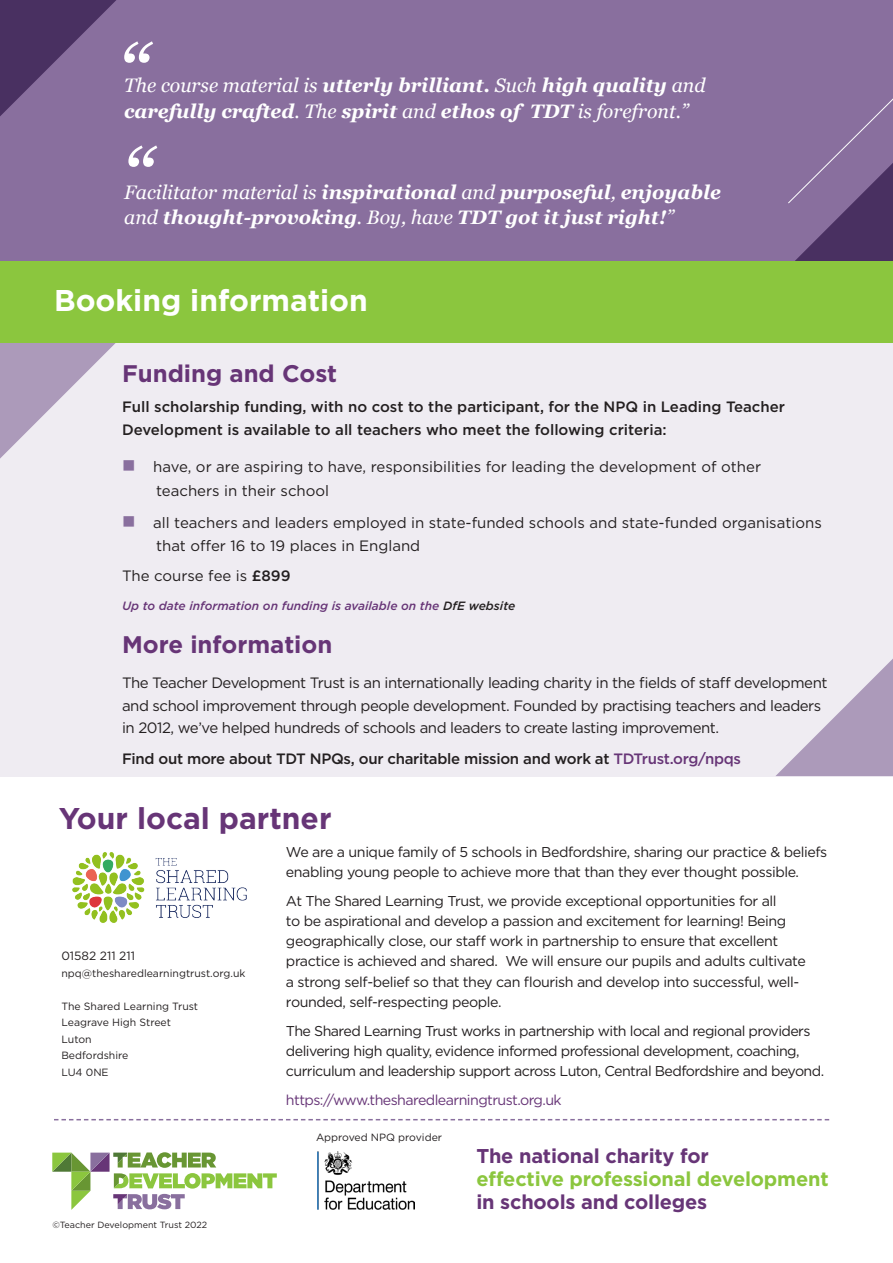
<style>
.page{position:relative;width:893px;height:1263px;background:#fff}
.page>*{position:absolute;margin:0;border:0;box-sizing:border-box;transform-origin:0 0}
.t1{font:italic 81px "Georgia";color:#fff}
.t2{font:700 30px "Gotham";color:#fff}
.t3{font:700 30px "Gotham";color:#673577}
.t4{font:700 24px "Gotham";color:#673577}
.t5{font:700 19.95px "Gotham";letter-spacing:-.01em;color:#673577}
.t6{font:700 19.95px "Gotham";letter-spacing:-.01em;color:#8bc63e}
.t7{font:italic 700 19.5px/25.5px "Georgia";color:#fff}
.Body_2{font:15px/22.5px "Gotham";letter-spacing:-.03em;color:#231f20}
.Body_2-2{font:15px/24px "Gotham";color:#231f20}
.Body_2-3{font:500 15px/22.5px "Gotham";color:#231f20}
.Body_2-4{font:500 15px "Gotham";letter-spacing:-.02em;color:#231f20}
.t8{font:14.25px/20.2px "Gotham";letter-spacing:-.03em;color:#231f20}
.t9{font:14.25px "Gotham";letter-spacing:-.04em;color:#673577}
.t10{font:italic 500 12px "Gotham";color:#673577}
.t11{font:12px "Gotham";color:#231f20}
.t12{font:10.5px "Gotham";color:#231f20}
.t13{font:9px "Gotham";color:#231f20}
.s1{font-weight:400}
.s2{color:#896f9e}
.s3{font-weight:500}
.s4{color:#231f20}
.s5{color:#673577}
</style>
<div class="page">
<svg style="left:52px;top:1152px;width:225px;height:58px"></svg>
<svg style="left:54px;top:1119px;width:775px;height:1px"></svg>
<div style="left:0;top:343px;width:893px;height:433px;background:#efecf2"></div>
<svg style="left:776px;top:659px;width:117px;height:117px"></svg>
<svg style="left:0;top:343px;width:116px;height:116px"></svg>
<div style="left:0;top:0;width:893px;height:281px;background:#896f9e"></div>
<svg style="left:0;top:0;width:116px;height:116px"></svg>
<svg style="left:788px;top:98px;width:105px;height:163px"></svg>
<img style="left:317px;top:1152px;width:98px;height:58px">
<div style="left:0;top:261px;width:893px;height:82px;background:#8bc63e"></div>
<img style="left:72px;top:852px;width:175px;height:71px">
<p class="t1" style="left:117px;top:15px;width:33px">“</p>
<p class="t7" style="left:124px;top:72px;width:583px"><span class="s1">The course material is</span> utterly brilliant. <span class="s1">Such</span> high quality <span class="s1">and </span>carefully crafted<span class="s1">. The</span> spirit <span class="s1">and</span> ethos of TDT <span class="s1">is forefront.”</span></p>
<p class="t1" style="left:121px;top:119px;width:33px">“</p>
<p class="t7" style="left:124px;top:178px;width:598px"><span class="s1">Facilitator material is</span> inspirational <span class="s1">and</span> purposeful<span class="s1">,</span> enjoyable <span class="s1">and</span> thought-provoking<span class="s1">. Boy, have</span> TDT got it just right!<span class="s1">”</span></p>
<p class="t2" style="left:54px;top:280px;width:315px">Booking information</p>
<p class="t4" style="left:122px;top:358px;width:217px">Funding and Cost</p>
<p class="Body_2-3" style="left:122px;top:396px;width:665px">Full scholarship funding, with no cost to the participant, for the NPQ in Leading Teacher<br>Development is available to all teachers who meet the following criteria:</p>
<p class="Body_2-2" style="left:156px;top:454px;width:607px;text-indent:-34px"><span class="s2">■</span> have, or are aspiring to have, responsibilities for leading the development of other teachers in their school</p>
<p class="Body_2-2" style="left:156px;top:511px;width:667px;line-height:22.5px;text-indent:-34px"><span class="s2">■</span> all teachers and leaders employed in state-funded schools and state-funded organisations that offer 16 to 19 places in England</p>
<p class="Body_2-2" style="left:122px;top:564px;width:170px">The course fee is <span class="s3">£899</span></p>
<p class="t10" style="left:122px;top:598px;width:395px">Up to date information on funding is available on the <span class="s4">DfE website</span></p>
<p class="t4" style="left:122px;top:629px;width:212px">More information</p>
<p class="Body_2" style="left:122px;top:671px;width:707px">The Teacher Development Trust is an internationally leading charity in the fields of staff development and school improvement through people development. Founded by practising teachers and leaders in 2012, we’ve helped hundreds of schools and leaders to create lasting improvement.</p>
<p class="Body_2-4" style="left:122px;top:749px;width:620px">Find out more about TDT NPQs, our charitable mission and work at <span class="s5">TDTrust.org/npqs</span></p>
<p class="t3" style="left:59px;top:798px;width:274px">Your local partner</p>
<p class="t11" style="left:61px;top:948px;width:75px">01582 211 211</p>
<p class="t12" style="left:61px;top:966px;width:186px">npq@thesharedlearningtrust.org.uk</p>
<p class="t12" style="left:61px;top:999px;width:138px">The Shared Learning Trust</p>
<p class="t12" style="left:61px;top:1015px;width:111px">Leagrave High Street</p>
<p class="t12" style="left:61px;top:1032px;width:32px">Luton</p>
<p class="t12" style="left:61px;top:1048px;width:68px">Bedfordshire</p>
<p class="t12" style="left:61px;top:1065px;width:49px">LU4 0NE</p>
<p class="t13" style="left:52px;top:1219px;width:156px">©Teacher Development Trust 2022</p>
<p class="t8" style="left:286px;top:841px;width:543px">We are a unique family of 5 schools in Bedfordshire, sharing our practice &amp; beliefs enabling young people to achieve more that than they ever thought possible.</p>
<p class="t8" style="left:286px;top:890px;width:521px">At The Shared Learning Trust, we provide exceptional opportunities for all<br>to be aspirational and develop a passion and excitement for learning! Being geographically close, our staff work in partnership to ensure that excellent practice is achieved and shared. We will ensure our pupils and adults cultivate a strong self-belief so that they can flourish and develop into successful, well&shy;rounded, self-respecting people.</p>
<p class="t8" style="left:286px;top:1020px;width:540px">The Shared Learning Trust works in partnership with local and regional providers delivering high quality, evidence informed professional development, coaching, curriculum and leadership support across Luton, Central Bedfordshire and beyond.</p>
<p class="t9" style="left:286px;top:1091px;width:277px">https://www.thesharedlearningtrust.org.uk</p>
<p class="t12" style="left:316px;top:1131px;width:128px">Approved NPQ provider</p>
<p class="t5" style="left:476px;top:1143px;width:234px">The national charity for</p>
<p class="t6" style="left:476px;top:1166px;width:354px">effective professional development</p>
<p class="t5" style="left:476px;top:1189px;width:232px">in schools and colleges</p>
</div>
